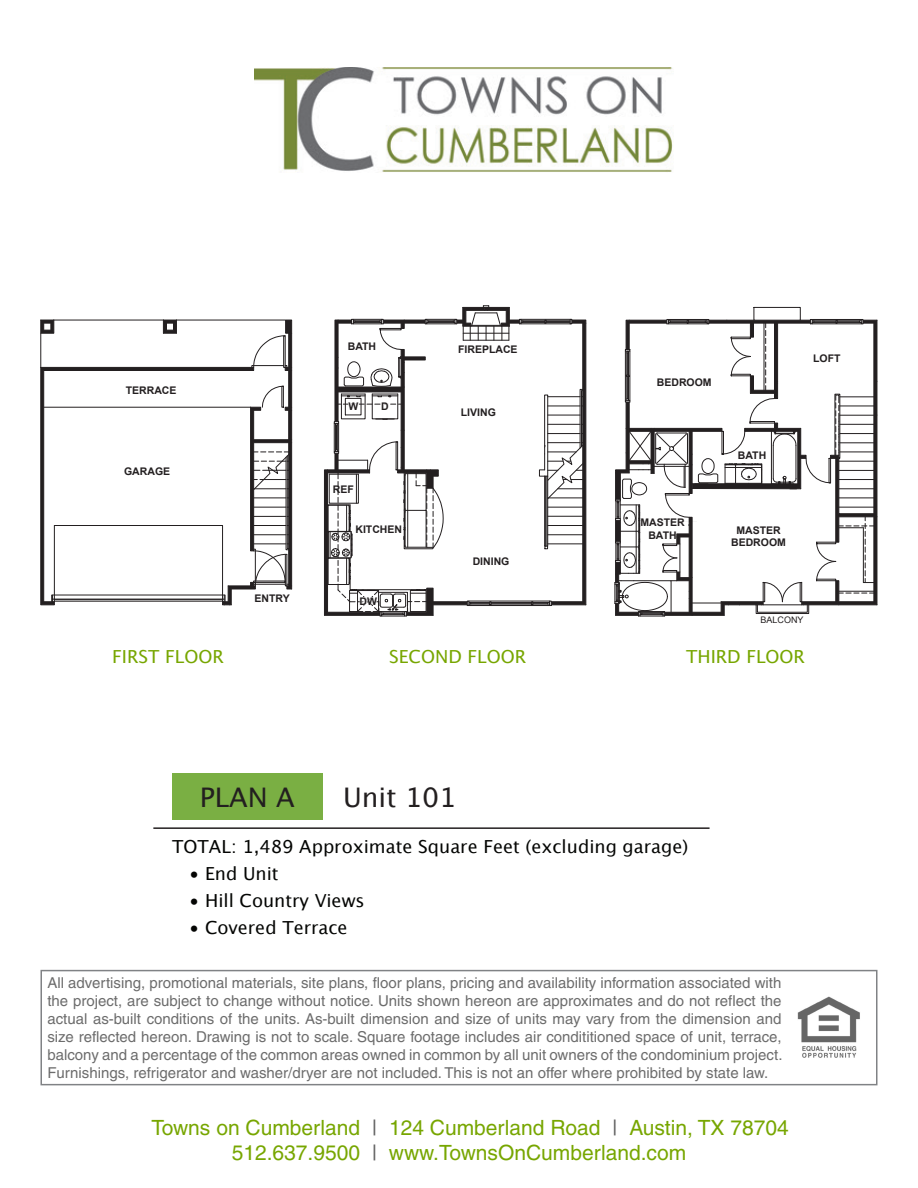
<style>
.page{position:relative;width:918px;height:1188px;background:#fff}
.page>*{position:absolute;margin:0;border:0;box-sizing:border-box;transform-origin:0 0}
.t1{font:27px "Lucida Grande";color:#231f20}
.t2{font:21px/25.2px "Helvetica";color:#77a600}
.t3{font:18px "Lucida Grande";color:#040503}
.t4{font:18px "Lucida Grande";color:#77a600}
.t5{font:15px/18px "Helvetica";color:#6c6c6c;text-align:justify}
.t6{font:700 10.5px/12.6px "Arial";color:#231f20;text-align:center}
.t7{font:9px "Arial";color:#231f20}
.s1{color:#626262}
</style>
<div class="page">
<div style="left:40px;top:970px;width:838px;height:115px;border:2px solid #808285"></div>
<img style="left:797px;top:996px;width:63px;height:61px">
<div style="left:172px;top:774px;width:150px;height:46px;background:#7aaf43"></div>
<hr style="left:153px;top:827px;width:557px;height:2px;background:#231f20">
<img style="left:255px;top:67px;width:418px;height:105px">
<svg style="left:40px;top:320px;width:252px;height:286px"></svg>
<hr style="left:54px;top:525px;width:169px;height:1px;background:#231f20">
<hr style="left:586px;top:323px;width:1px;height:282px;background:#231f20">
<hr style="left:877px;top:320px;width:1px;height:61px;background:#231f20">
<hr style="left:877px;top:415px;width:1px;height:102px;background:#231f20">
<hr style="left:877px;top:517px;width:1px;height:88px;background:#231f20">
<hr style="left:877px;top:381px;width:1px;height:34px;background:#231f20">
<svg style="left:324px;top:305px;width:262px;height:312px"></svg>
<svg style="left:615px;top:307px;width:262px;height:310px"></svg>
<p class="t6" style="left:126px;top:385px;width:52px">TERRACE</p>
<p class="t6" style="left:124px;top:465px;width:48px">GARAGE</p>
<p class="t4" style="left:112px;top:644px;width:113px">FIRST FLOOR</p>
<p class="t6" style="left:255px;top:592px;width:37px">ENTRY</p>
<p class="t6" style="left:348px;top:340px;width:30px">BATH</p>
<p class="t6" style="left:348px;top:400px;width:11px">W</p>
<p class="t6" style="left:381px;top:400px;width:9px">D</p>
<p class="t6" style="left:333px;top:483px;width:22px">REF</p>
<p class="t6" style="left:355px;top:523px;width:48px">KITCHEN</p>
<p class="t6" style="left:360px;top:595px;width:19px">DW</p>
<p class="t6" style="left:458px;top:343px;width:61px">FIREPLACE</p>
<p class="t6" style="left:461px;top:407px;width:37px">LIVING</p>
<p class="t6" style="left:473px;top:556px;width:38px">DINING</p>
<p class="t4" style="left:389px;top:644px;width:138px">SECOND FLOOR</p>
<p class="t6" style="left:657px;top:377px;width:56px">BEDROOM</p>
<p class="t6" style="left:640px;top:517px;width:46px">MASTER</p>
<p class="t6" style="left:648px;top:529px;width:30px">BATH</p>
<p class="t6" style="left:738px;top:449px;width:30px">BATH</p>
<p class="t6" style="left:731px;top:524px;width:56px">MASTER<br>BEDROOM</p>
<p class="t6" style="left:813px;top:353px;width:29px">LOFT</p>
<p class="t7" style="left:760px;top:614px;width:45px">BALCONY</p>
<p class="t4" style="left:686px;top:644px;width:120px">THIRD FLOOR</p>
<p class="t1" style="left:200px;top:779px;width:97px">PLAN A</p>
<p class="t1" style="left:343px;top:779px;width:115px">Unit 101</p>
<p class="t3" style="left:172px;top:834px;width:517px">TOTAL: 1,489 Approximate Square Feet (excluding garage)</p>
<p class="t3" style="left:189px;top:861px;width:91px">• End Unit</p>
<p class="t3" style="left:189px;top:888px;width:177px">• Hill Country Views</p>
<p class="t3" style="left:189px;top:915px;width:160px">• Covered Terrace</p>
<p class="t5" style="left:47px;top:973px;width:737px">All advertising, promotional materials, site plans, floor plans, pricing and availability information associated with the project, are subject to change without notice. Units shown hereon are approximates and do not reflect the actual as-built conditions of the units. As-built dimension and size of units may vary from the dimension and size reflected hereon. Drawing is not to scale. Square footage includes air condititioned space of unit, terrace, balcony and a percentage of the common areas owned in common by all unit owners of the condominium project.<br>Furnishings, refrigerator and washer/dryer are not included. This is not an offer where prohibited by state law.</p>
<p class="t2" style="left:232px;top:1115px;width:559px;text-indent:-80px">Towns on Cumberland <span class="s1">|</span> 124 Cumberland Road <span class="s1">|</span> Austin, TX 78704<br>512.637.9500 <span class="s1">|</span> www.TownsOnCumberland.com</p>
</div>
